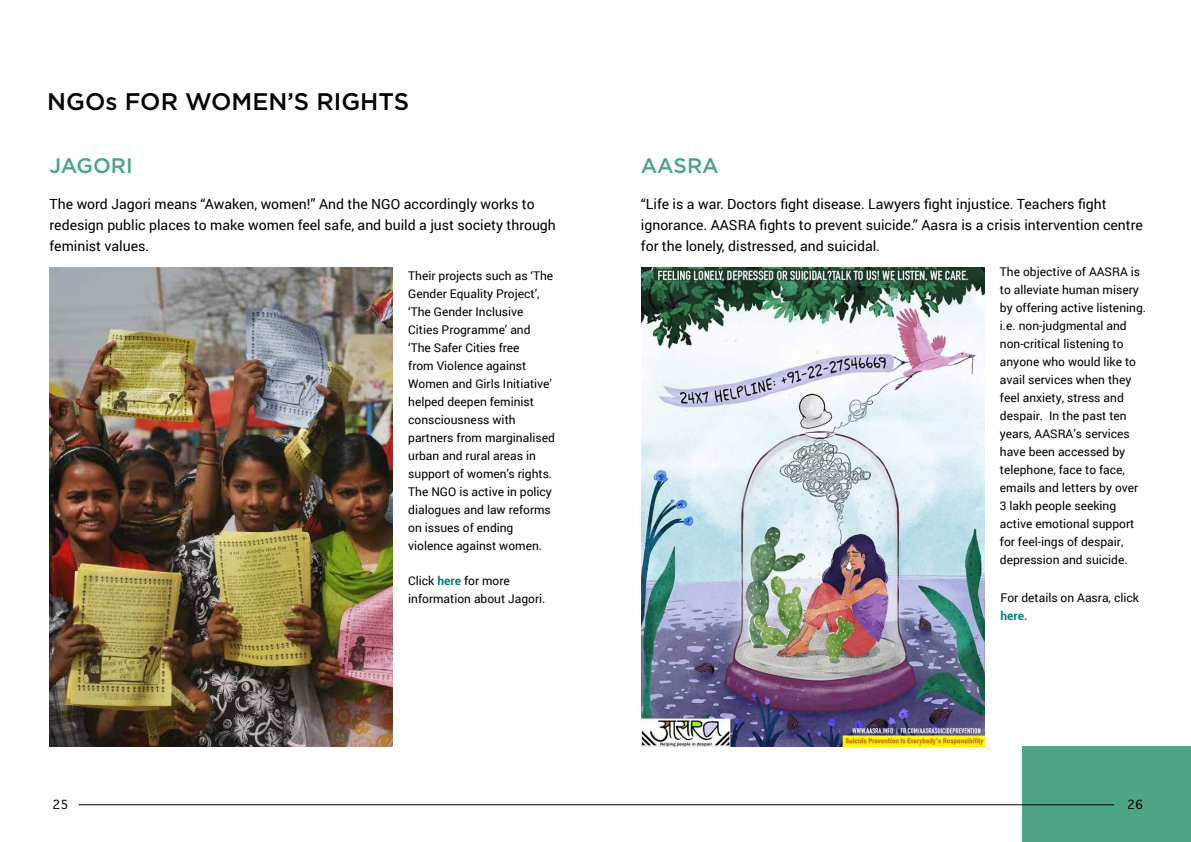
<style>
.page{position:relative;width:1191px;height:842px;background:#fff}
.page>*{position:absolute;margin:0;border:0;box-sizing:border-box;transform-origin:0 0}
.t1{font:500 24px "Gotham";color:#000}
.t2{font:500 21px "Gotham";color:#4ea584}
.t3{font:14px/21px "Roboto";color:#000}
.t4{font:12px/18px "Roboto";color:#000}
.t5{font:700 12px "Roboto";color:#008080}
.t6{font:12px "Geneva";color:#000}
.s1{font-weight:700;color:#008080}
</style>
<div class="page">
<div style="left:1022px;top:747px;width:169px;height:95px;background:#4ea584"></div>
<img style="left:50px;top:267px;width:343px;height:480px">
<hr style="left:79px;top:804px;width:1035px;height:1px;background:#000">
<img style="left:641px;top:267px;width:343px;height:480px">
<h1 class="t1" style="left:47px;top:86px;width:363px">NGOs FOR WOMEN’S RIGHTS</h1>
<h2 class="t2" style="left:50px;top:152px;width:85px">JAGORI</h2>
<p class="t3" style="left:50px;top:193px;width:508px">The word Jagori means “Awaken, women!” And the NGO accordingly works to redesign public places to make women feel safe, and build a just society through feminist values.</p>
<p class="t4" style="left:408px;top:266px;width:148px">Their projects such as ‘The<br>Gender Equality Project’, ‘The Gender Inclusive<br>Cities Programme’ and ‘The Safer Cities free<br>from Violence against<br>Women and Girls Initiative’ helped deepen feminist consciousness with partners from marginalised urban and rural areas in support of women’s rights.<br>The NGO is active in policy dialogues and law reforms on issues of ending violence against women.</p>
<p class="t4" style="left:408px;top:571px;width:139px">Click <span class="s1">here</span> for more information about Jagori.</p>
<p class="t6" style="left:53px;top:797px;width:18px">25</p>
<h2 class="t2" style="left:641px;top:152px;width:79px">AASRA</h2>
<p class="t3" style="left:641px;top:193px;width:503px">“Life is a war. Doctors fight disease. Lawyers fight injustice. Teachers fight ignorance. AASRA fights to prevent suicide.” Aasra is a crisis intervention centre for the lonely, distressed, and suicidal.</p>
<p class="t4" style="left:1000px;top:262px;width:148px">The objective of AASRA is to alleviate human misery by offering active listening. i.e. non-judgmental and non-critical listening to anyone who would like to avail services when they feel anxiety, stress and despair. In the past ten years, AASRA’s services have been accessed by telephone, face to face, emails and letters by over<br>3 lakh people seeking active emotional support for feel-ings of despair, depression and suicide.</p>
<p class="t4" style="left:1000px;top:588px;width:140px">For details on Aasra, click</p>
<p class="t5" style="left:1000px;top:607px;width:29px">here.</p>
<p class="t6" style="left:1127px;top:798px;width:18px">26</p>
</div>
